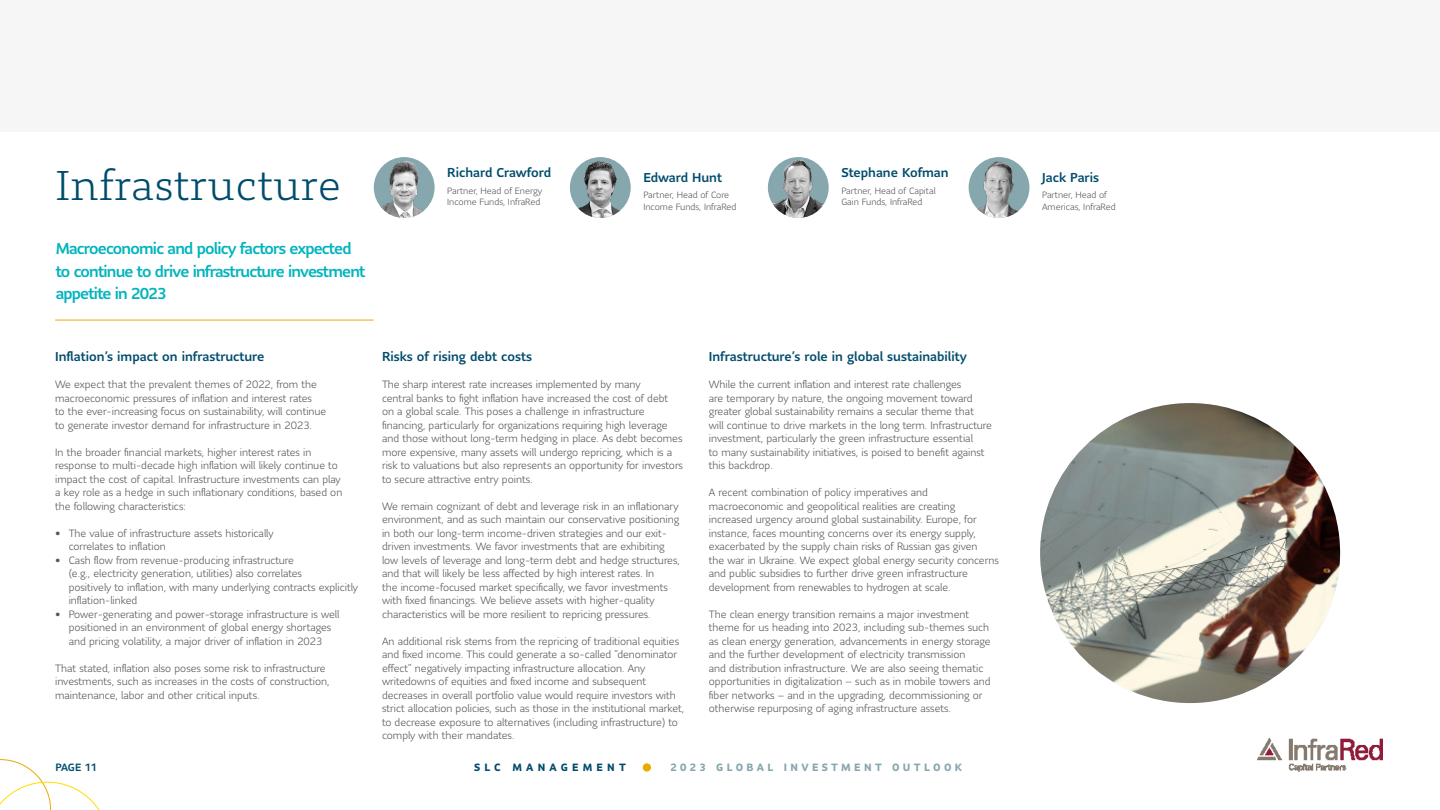
<style>
.page{position:relative;width:1440px;height:810px;background:#fff}
.page>*{position:absolute;margin:0;border:0;box-sizing:border-box;transform-origin:0 0}
.Serif_Light_55_65_Bl{font:300 41.25px "Sun Life Serif";letter-spacing:.03em;color:#004c6c}
.Sans_Med_22_30_Light{font:500 15.75px/22.5px "Sun Life Sans";letter-spacing:-.05em;color:#00b4bd}
.Sans_Med_17_18_Blue{font:500 12.75px "Sun Life Sans";color:#004c6c}
.Paragraph{font:300 10.5px/13.5px "Sun Life Sans";color:#555}
.t1{font:700 10.5px "Sun Life Sans";letter-spacing:.325em;color:#86a7ad}
.t2{font:700 10.5px "Sun Life Sans";letter-spacing:.4em;color:#004c6c}
.t3{font:500 10.5px "Sun Life Sans";letter-spacing:-.01em;color:#004c6c}
.Sans_Light_12_25_Gre{font:300 9px/11.2px "Sun Life Sans";color:#555}
</style>
<div class="page">
<svg style="left:0;top:759px;width:100px;height:51px"></svg>
<div style="left:0;top:0;width:1440px;height:131px;background:#f6f6f6"></div>
<div style="left:643px;top:763px;width:8px;height:9px;background:#eaab00;border-radius:50%"></div>
<img style="left:1040px;top:403px;width:300px;height:300px;border-radius:150px">
<img style="left:1257px;top:739px;width:126px;height:33px">
<img style="left:374px;top:157px;width:61px;height:61px;border-radius:30px">
<img style="left:768px;top:157px;width:61px;height:61px;border-radius:30px">
<img style="left:570px;top:159px;width:61px;height:59px">
<img style="left:969px;top:159px;width:60px;height:59px">
<hr style="left:55px;top:320px;width:319px;height:1px;background:#eaab00">
<h2 class="Serif_Light_55_65_Bl" style="left:56px;top:158px;width:287px">Infrastructure</h2>
<p class="Sans_Med_22_30_Light" style="left:56px;top:237px;width:311px">Macroeconomic and policy factors expected to continue to drive infrastructure investment appetite in 2023</p>
<p class="Sans_Med_17_18_Blue" style="left:447px;top:164px;width:105px">Richard Crawford</p>
<p class="Sans_Light_12_25_Gre" style="left:447px;top:185px;width:96px">Partner, Head of Energy<br>Income Funds, InfraRed</p>
<p class="Sans_Med_17_18_Blue" style="left:643px;top:169px;width:80px">Edward Hunt</p>
<p class="Sans_Light_12_25_Gre" style="left:643px;top:189px;width:95px">Partner, Head of Core<br>Income Funds, InfraRed</p>
<p class="Sans_Med_17_18_Blue" style="left:841px;top:164px;width:109px">Stephane Kofman</p>
<p class="Sans_Light_12_25_Gre" style="left:841px;top:185px;width:96px">Partner, Head of Capital<br>Gain Funds, InfraRed</p>
<h3 class="Sans_Med_17_18_Blue" style="left:55px;top:348px;width:211px">Inflation’s impact on infrastructure</h3>
<p class="Paragraph" style="left:55px;top:378px;width:273px">We expect that the prevalent themes of 2022, from the macroeconomic pressures of inflation and interest rates<br>to the ever-increasing focus on sustainability, will continue to generate investor demand for infrastructure in 2023.</p>
<p class="Paragraph" style="left:55px;top:445px;width:289px">In the broader financial markets, higher interest rates in response to multi-decade high inflation will likely continue to impact the cost of capital. Infrastructure investments can play a key role as a hedge in such inflationary conditions, based on the following characteristics:</p>
<p class="Paragraph" style="left:69px;top:526px;width:207px;text-indent:-14px">• The value of infrastructure assets historically correlates to inflation</p>
<p class="Paragraph" style="left:69px;top:553px;width:291px;text-indent:-14px">• Cash flow from revenue-producing infrastructure<br>(e.g., electricity generation, utilities) also correlates<br>positively to inflation, with many underlying contracts explicitly inflation-linked</p>
<p class="Paragraph" style="left:55px;top:607px;width:286px;text-align:center">• Power-generating and power-storage infrastructure is well positioned in an environment of global energy shortages<br>and pricing volatility, a major driver of inflation in 2023</p>
<p class="Paragraph" style="left:55px;top:661px;width:276px">That stated, inflation also poses some risk to infrastructure investments, such as increases in the costs of construction, maintenance, labor and other critical inputs.</p>
<h3 class="Sans_Med_17_18_Blue" style="left:382px;top:348px;width:152px">Risks of rising debt costs</h3>
<p class="Paragraph" style="left:382px;top:378px;width:303px">The sharp interest rate increases implemented by many<br>central banks to fight inflation have increased the cost of debt<br>on a global scale. This poses a challenge in infrastructure financing, particularly for organizations requiring high leverage and those without long-term hedging in place. As debt becomes more expensive, many assets will undergo repricing, which is a risk to valuations but also represents an opportunity for investors to secure attractive entry points.</p>
<p class="Paragraph" style="left:382px;top:499px;width:299px">We remain cognizant of debt and leverage risk in an inflationary environment, and as such maintain our conservative positioning in both our long-term income-driven strategies and our exit&shy;driven investments. We favor investments that are exhibiting low levels of leverage and long-term debt and hedge structures, and that will likely be less affected by high interest rates. In<br>the income-focused market specifically, we favor investments with fixed financings. We believe assets with higher-quality characteristics will be more resilient to repricing pressures.</p>
<p class="Paragraph" style="left:382px;top:634px;width:304px">An additional risk stems from the repricing of traditional equities and fixed income. This could generate a so-called “denominator effect” negatively impacting infrastructure allocation. Any writedowns of equities and fixed income and subsequent decreases in overall portfolio value would require investors with strict allocation policies, such as those in the institutional market, to decrease exposure to alternatives (including infrastructure) to comply with their mandates.</p>
<h3 class="Sans_Med_17_18_Blue" style="left:709px;top:348px;width:260px">Infrastructure’s role in global sustainability</h3>
<p class="Paragraph" style="left:709px;top:378px;width:285px">While the current inflation and interest rate challenges<br>are temporary by nature, the ongoing movement toward greater global sustainability remains a secular theme that<br>will continue to drive markets in the long term. Infrastructure investment, particularly the green infrastructure essential<br>to many sustainability initiatives, is poised to benefit against this backdrop.</p>
<p class="Paragraph" style="left:709px;top:486px;width:291px">A recent combination of policy imperatives and macroeconomic and geopolitical realities are creating increased urgency around global sustainability. Europe, for instance, faces mounting concerns over its energy supply, exacerbated by the supply chain risks of Russian gas given<br>the war in Ukraine. We expect global energy security concerns and public subsidies to further drive green infrastructure development from renewables to hydrogen at scale.</p>
<p class="Paragraph" style="left:709px;top:607px;width:283px">The clean energy transition remains a major investment theme for us heading into 2023, including sub-themes such as clean energy generation, advancements in energy storage and the further development of electricity transmission<br>and distribution infrastructure. We are also seeing thematic opportunities in digitalization – such as in mobile towers and fiber networks – and in the upgrading, decommissioning or otherwise repurposing of aging infrastructure assets.</p>
<p class="t3" style="left:56px;top:761px;width:43px">PAGE 11</p>
<p class="t2" style="left:474px;top:761px;width:153px">SLC MANAGEMENT</p>
<p class="t1" style="left:670px;top:761px;width:293px">2023 GLOBAL INVESTMENT OUTLOOK</p>
<p class="Sans_Med_17_18_Blue" style="left:1042px;top:169px;width:59px">Jack Paris</p>
<p class="Sans_Light_12_25_Gre" style="left:1042px;top:189px;width:75px">Partner, Head of<br>Americas, InfraRed</p>
</div>
